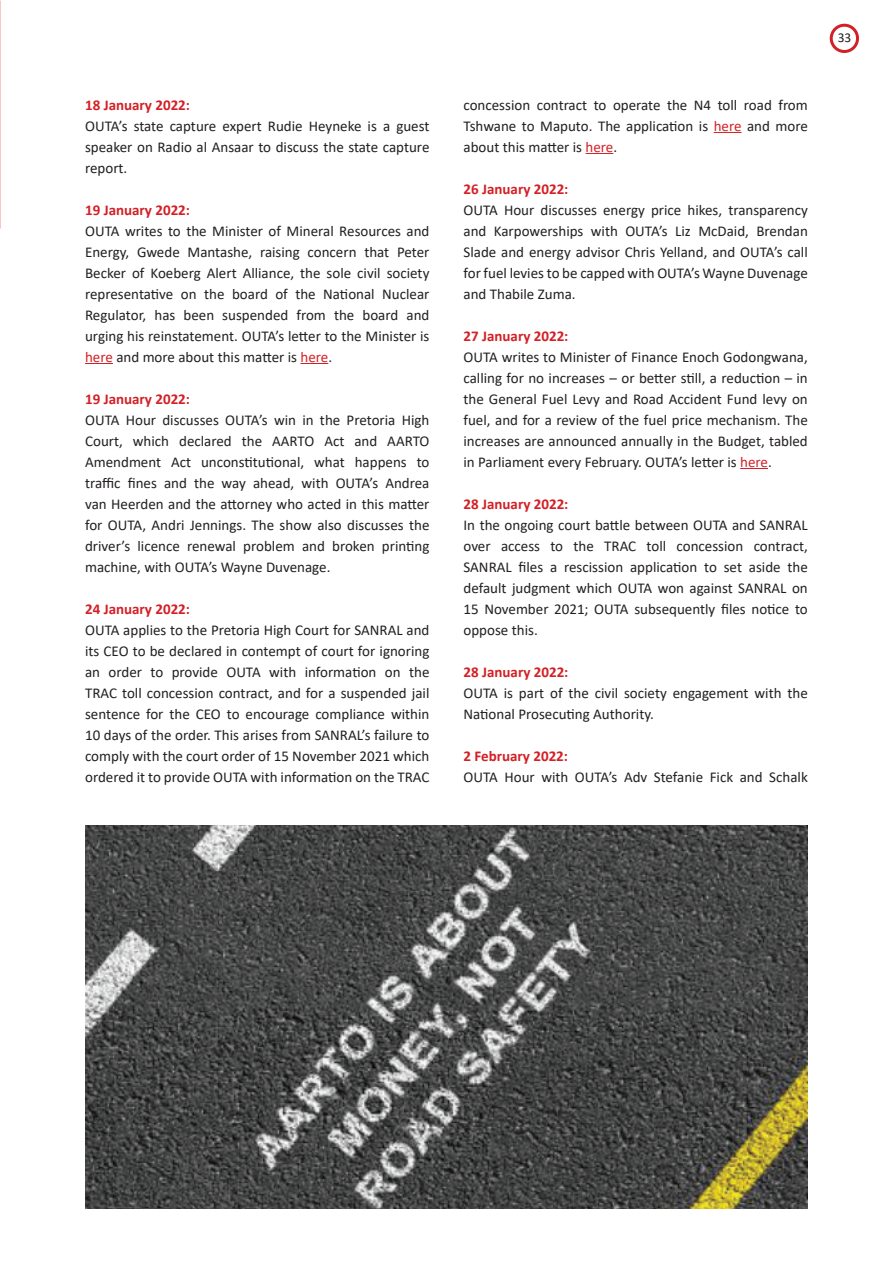
<style>
.page{position:relative;width:893px;height:1263px;background:#fff}
.page>*{position:absolute;margin:0;border:0;box-sizing:border-box;transform-origin:0 0}
.t1{font:15px/21px "Calibri";color:#231f20;text-align:justify}
.t2{font:700 15px "Calibri";color:#d32026}
.t3{font:13.5px "Calibri";color:#231f20}
.s1{color:#d32026}
</style>
<div class="page">
<svg style="left:85px;top:363px;width:28px;height:1px"></svg>
<svg style="left:300px;top:363px;width:28px;height:1px"></svg>
<svg style="left:714px;top:132px;width:27px;height:1px"></svg>
<svg style="left:586px;top:153px;width:27px;height:1px"></svg>
<svg style="left:740px;top:468px;width:28px;height:1px"></svg>
<div style="left:830px;top:24px;width:29px;height:29px;border:3px solid #d32026;border-radius:50%"></div>
<img style="left:85px;top:826px;width:723px;height:383px">
<p class="t2" style="left:85px;top:94px;width:106px">18 January 2022:</p>
<p class="t1" style="left:85px;top:115px;width:346px">OUTA’s state capture expert Rudie Heyneke is a guest speaker on Radio al Ansaar to discuss the state capture report.</p>
<p class="t2" style="left:85px;top:199px;width:106px">19 January 2022:</p>
<p class="t1" style="left:85px;top:220px;width:346px">OUTA writes to the Minister of Mineral Resources and Energy, Gwede Mantashe, raising concern that Peter Becker of Koeberg Alert Alliance, the sole civil society representative on the board of the National Nuclear Regulator, has been suspended from the board and urging his reinstatement. OUTA’s letter to the Minister is <span class="s1">here</span> and more about this matter is <span class="s1">here</span>.</p>
<p class="t2" style="left:85px;top:388px;width:106px">19 January 2022:</p>
<p class="t1" style="left:85px;top:409px;width:346px">OUTA Hour discusses OUTA’s win in the Pretoria High Court, which declared the AARTO Act and AARTO Amendment Act unconstitutional, what happens to traffic fines and the way ahead, with OUTA’s Andrea van Heerden and the attorney who acted in this matter for OUTA, Andri Jennings. The show also discusses the driver’s licence renewal problem and broken printing machine, with OUTA’s Wayne Duvenage.</p>
<p class="t2" style="left:85px;top:598px;width:106px">24 January 2022:</p>
<p class="t1" style="left:85px;top:619px;width:346px">OUTA applies to the Pretoria High Court for SANRAL and its CEO to be declared in contempt of court for ignoring an order to provide OUTA with information on the TRAC toll concession contract, and for a suspended jail sentence for the CEO to encourage compliance within 10 days of the order. This arises from SANRAL’s failure to comply with the court order of 15 November 2021 which ordered it to provide OUTA with information on the TRAC</p>
<p class="t1" style="left:463px;top:94px;width:346px">concession contract to operate the N4 toll road from Tshwane to Maputo. The application is <span class="s1">here</span> and more about this matter is <span class="s1">here</span>.</p>
<p class="t2" style="left:463px;top:178px;width:106px">26 January 2022:</p>
<p class="t1" style="left:463px;top:199px;width:346px">OUTA Hour discusses energy price hikes, transparency and Karpowerships with OUTA’s Liz McDaid, Brendan Slade and energy advisor Chris Yelland, and OUTA’s call for fuel levies to be capped with OUTA’s Wayne Duvenage and Thabile Zuma.</p>
<p class="t2" style="left:463px;top:325px;width:106px">27 January 2022:</p>
<p class="t1" style="left:463px;top:346px;width:346px">OUTA writes to Minister of Finance Enoch Godongwana, calling for no increases – or better still, a reduction – in the General Fuel Levy and Road Accident Fund levy on fuel, and for a review of the fuel price mechanism. The increases are announced annually in the Budget, tabled in Parliament every February. OUTA’s letter is <span class="s1">here</span>.</p>
<p class="t2" style="left:463px;top:493px;width:106px">28 January 2022:</p>
<p class="t1" style="left:463px;top:514px;width:346px">In the ongoing court battle between OUTA and SANRAL over access to the TRAC toll concession contract, SANRAL files a rescission application to set aside the default judgment which OUTA won against SANRAL on 15 November 2021; OUTA subsequently files notice to oppose this.</p>
<p class="t2" style="left:463px;top:661px;width:106px">28 January 2022:</p>
<p class="t1" style="left:463px;top:682px;width:346px">OUTA is part of the civil society engagement with the<br>National Prosecuting Authority.</p>
<p class="t2" style="left:463px;top:745px;width:106px">2 February 2022:</p>
<p class="t1" style="left:463px;top:766px;width:346px">OUTA Hour with OUTA’s Adv Stefanie Fick and Schalk</p>
<p class="t3" style="left:838px;top:28px;width:15px">33</p>
</div>
